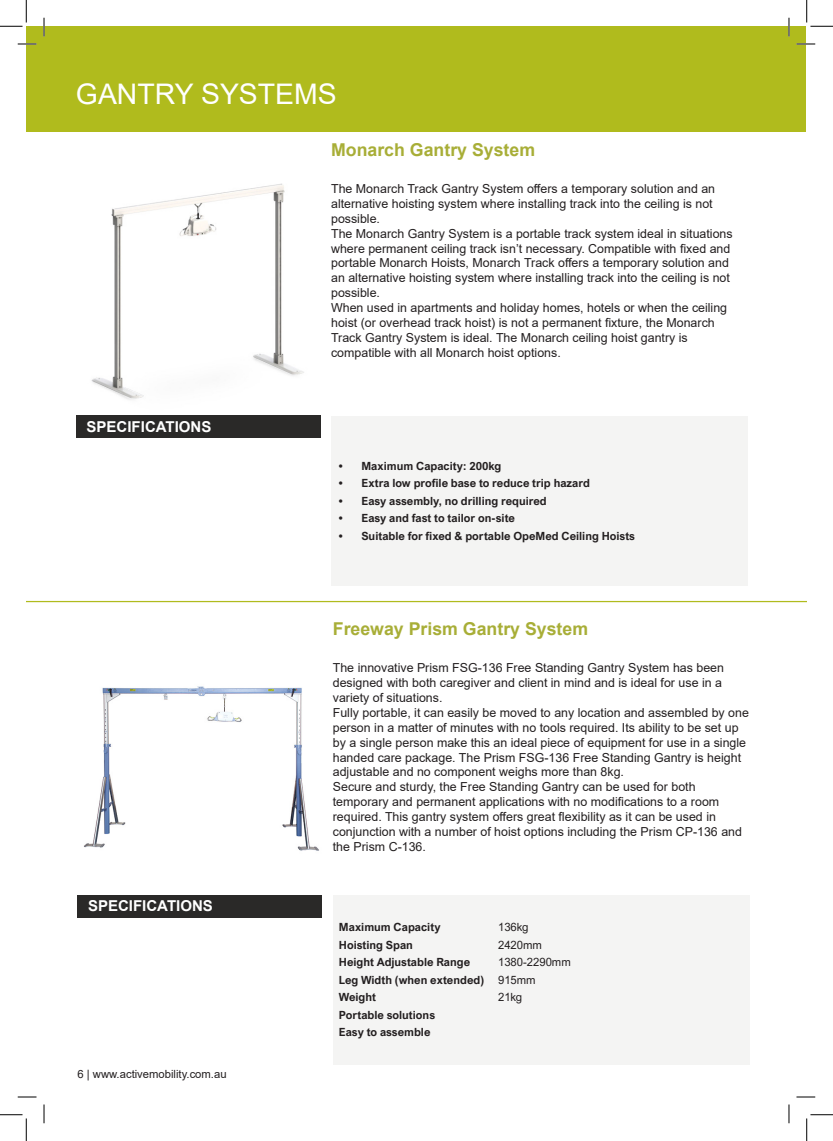
<style>
.page{position:relative;width:833px;height:1141px;background:#fff}
.page>*{position:absolute;margin:0;border:0;box-sizing:border-box;transform-origin:0 0}
.t1{font:28.38px "Arial";color:#fff}
.t2{font:700 17.75px "Arial";color:#a8ae37}
.t3{font:700 15px "Arial";color:#fff}
.t4{font:12.38px/14.9px "Arial";color:#231f20}
.t5{font:700 11.25px "Arial Nova";color:#231f20}
.t6{font:11.25px "Arial Nova";color:#231f20}
.t7{font:11.25px "Arial";color:#231f20}
</style>
<div class="page">
<div style="left:27px;top:27px;width:778px;height:105px;background:#b0bb1d"></div>
<hr style="left:26px;top:601px;width:780px;height:1px;background:#b0bb1d">
<div style="left:331px;top:415px;width:416px;height:170px;background:#f4f4f3"></div>
<div style="left:76px;top:415px;width:244px;height:23px;background:#2a2928"></div>
<div style="left:77px;top:894px;width:245px;height:23px;background:#2a2928"></div>
<div style="left:332px;top:894px;width:417px;height:170px;background:#f4f4f3"></div>
<img style="left:91px;top:183px;width:213px;height:217px">
<img style="left:84px;top:686px;width:235px;height:165px">
<svg style="left:18px;top:43px;width:18px;height:2px"></svg>
<svg style="left:796px;top:43px;width:18px;height:2px"></svg>
<svg style="left:18px;top:1096px;width:18px;height:1px"></svg>
<svg style="left:796px;top:1096px;width:18px;height:1px"></svg>
<svg style="left:43px;top:18px;width:2px;height:18px"></svg>
<svg style="left:43px;top:1104px;width:2px;height:19px"></svg>
<svg style="left:787px;top:18px;width:2px;height:18px"></svg>
<svg style="left:788px;top:1104px;width:1px;height:19px"></svg>
<svg style="left:0;top:0;width:27px;height:27px"></svg>
<svg style="left:0;top:1114px;width:27px;height:26px"></svg>
<svg style="left:806px;top:0;width:26px;height:27px"></svg>
<svg style="left:806px;top:1114px;width:26px;height:26px"></svg>
<p class="t1" style="left:76px;top:74px;width:262px">GANTRY SYSTEMS</p>
<p class="t3" style="left:86px;top:416px;width:126px">SPECIFICATIONS</p>
<p class="t3" style="left:88px;top:895px;width:126px">SPECIFICATIONS</p>
<p class="t7" style="left:77px;top:1065px;width:151px">6 | www.activemobility.com.au</p>
<p class="t2" style="left:331px;top:137px;width:205px">Monarch Gantry System</p>
<p class="t4" style="left:331px;top:181px;width:385px">The Monarch Track Gantry System offers a temporary solution and an</p>
<p class="t4" style="left:331px;top:196px;width:383px">alternative hoisting system where installing track into the ceiling is not</p>
<p class="t4" style="left:331px;top:211px;width:50px">possible.</p>
<p class="t4" style="left:331px;top:226px;width:403px">The Monarch Gantry System is a portable track system ideal in situations where permanent ceiling track isn’t necessary. Compatible with fixed and portable Monarch Hoists, Monarch Track offers a temporary solution and an alternative hoisting system where installing track into the ceiling is not possible.</p>
<p class="t4" style="left:331px;top:300px;width:397px">When used in apartments and holiday homes, hotels or when the ceiling hoist (or overhead track hoist) is not a permanent fixture, the Monarch<br>Track Gantry System is ideal. The Monarch ceiling hoist gantry is</p>
<p class="t4" style="left:331px;top:345px;width:231px">compatible with all Monarch hoist options.</p>
<p class="t5" style="left:339px;top:459px;width:164px">• Maximum Capacity: 200kg</p>
<p class="t5" style="left:339px;top:476px;width:252px">• Extra low profile base to reduce trip hazard</p>
<p class="t5" style="left:339px;top:494px;width:209px">• Easy assembly, no drilling required</p>
<p class="t5" style="left:339px;top:511px;width:177px">• Easy and fast to tailor on-site</p>
<p class="t5" style="left:339px;top:529px;width:297px">• Suitable for fixed &amp; portable OpeMed Ceiling Hoists</p>
<p class="t2" style="left:332px;top:616px;width:257px">Freeway Prism Gantry System</p>
<p class="t4" style="left:332px;top:660px;width:392px">The innovative Prism FSG-136 Free Standing Gantry System has been</p>
<p class="t4" style="left:332px;top:675px;width:390px">designed with both caregiver and client in mind and is ideal for use in a</p>
<p class="t4" style="left:332px;top:690px;width:111px">variety of situations.</p>
<p class="t4" style="left:332px;top:705px;width:417px">Fully portable, it can easily be moved to any location and assembled by one person in a matter of minutes with no tools required. Its ability to be set up by a single person make this an ideal piece of equipment for use in a single handed care package. The Prism FSG-136 Free Standing Gantry is height adjustable and no component weighs more than 8kg.</p>
<p class="t4" style="left:332px;top:779px;width:364px">Secure and sturdy, the Free Standing Gantry can be used for both</p>
<p class="t4" style="left:332px;top:794px;width:387px">temporary and permanent applications with no modifications to a room required. This gantry system offers great flexibility as it can be used in</p>
<p class="t4" style="left:332px;top:824px;width:410px">conjunction with a number of hoist options including the Prism CP-136 and the Prism C-136.</p>
<p class="t5" style="left:339px;top:920px;width:103px">Maximum Capacity</p>
<p class="t5" style="left:339px;top:938px;width:76px">Hoisting Span</p>
<p class="t5" style="left:339px;top:955px;width:133px">Height Adjustable Range</p>
<p class="t5" style="left:339px;top:973px;width:146px">Leg Width (when extended)</p>
<p class="t5" style="left:339px;top:990px;width:39px">Weight</p>
<p class="t5" style="left:339px;top:1008px;width:98px">Portable solutions</p>
<p class="t5" style="left:339px;top:1025px;width:93px">Easy to assemble</p>
<p class="t6" style="left:498px;top:920px;width:32px">136kg</p>
<p class="t6" style="left:498px;top:938px;width:45px">2420mm</p>
<p class="t6" style="left:498px;top:955px;width:74px">1380-2290mm</p>
<p class="t6" style="left:498px;top:973px;width:39px">915mm</p>
<p class="t6" style="left:498px;top:990px;width:26px">21kg</p>
</div>
